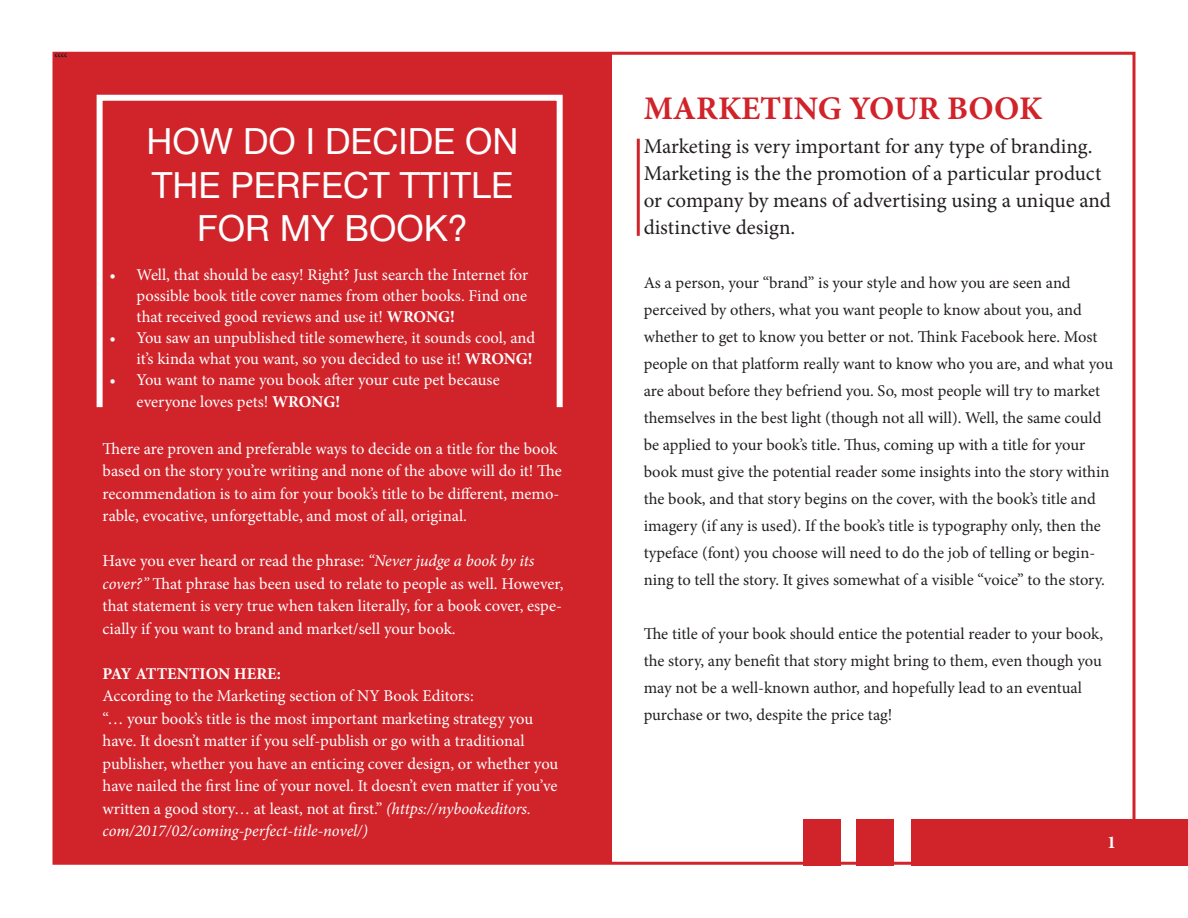
<style>
.page{position:relative;width:1188px;height:918px;background:#fff}
.page>*{position:absolute;margin:0;border:0;box-sizing:border-box;transform-origin:0 0}
.t1{font:36px "Helvetica Neue";color:#fff}
.t2{font:700 33px "Minion Pro";color:#d1232a}
.t3{font:21px/27px "Minion Pro";letter-spacing:-.005em;color:#231f20}
.t4{font:18px "Minion Pro";color:#231f20}
.t5{font:700 18px "Minion Pro";color:#fff}
.t6{font:16.5px/22.5px "Minion Pro";letter-spacing:-.005em;color:#fff}
.t7{font:16.5px/27px "Minion Pro";letter-spacing:-.005em;color:#231f20}
.t8{font:700 16.5px "Minion Pro";color:#fff}
.s1{font-weight:700}
.s2{font-style:italic}
</style>
<div class="page">
<div style="left:54px;top:52px;width:557px;height:812px;background:#d1232a"></div>
<div style="left:97px;top:95px;width:466px;height:315px;border:6px solid #fff"></div>
<hr style="left:637px;top:139px;width:3px;height:97px;background:#d1232a">
<div style="left:912px;top:819px;width:276px;height:47px;background:#d1232a"></div>
<div style="left:803px;top:819px;width:38px;height:47px;background:#d1232a"></div>
<div style="left:856px;top:819px;width:38px;height:47px;background:#d1232a"></div>
<p class="t4" style="left:54px;top:48px;width:15px">““</p>
<p class="t1" style="left:147px;top:115px;width:374px">HOW DO I DECIDE ON</p>
<p class="t1" style="left:152px;top:159px;width:363px">THE PERFECT TTITLE</p>
<p class="t1" style="left:197px;top:202px;width:272px">FOR MY BOOK?</p>
<p class="t6" style="left:137px;top:264px;width:393px;line-height:21px;text-align:justify;text-indent:-27px">• Well, that should be easy! Right? Just search the Internet for possible book title cover names from other books. Find one that received good reviews and use it! <span class="s1">WRONG!</span></p>
<p class="t6" style="left:110px;top:327px;width:427px;line-height:21px;text-align:right">• You saw an unpublished title somewhere, it sounds cool, and it’s kinda what you want, so you decided to use it! <span class="s1">WRONG!</span></p>
<p class="t6" style="left:137px;top:368px;width:365px;text-indent:-27px">• You want to name you book after your cute pet because everyone loves pets! <span class="s1">WRONG!</span></p>
<p class="t6" style="left:103px;top:437px;width:461px">There are proven and preferable ways to decide on a title for the book based on the story you’re writing and none of the above will do it! The recommendation is to aim for your book’s title to be different, memo&shy;rable, evocative, unforgettable, and most of all, original.</p>
<p class="t6" style="left:103px;top:550px;width:462px">Have you ever heard or read the phrase: <span class="s2">“Never judge a book by its cover?”</span> That phrase has been used to relate to people as well. However, that statement is very true when taken literally, for a book cover, espe&shy;cially if you want to brand and market/sell your book.</p>
<p class="t8" style="left:103px;top:662px;width:180px">PAY ATTENTION HERE:</p>
<p class="t6" style="left:103px;top:685px;width:373px">According to the Marketing section of NY Book Editors:</p>
<p class="t6" style="left:103px;top:707px;width:457px">“… your book’s title is the most important marketing strategy you have. It doesn’t matter if you self-publish or go with a traditional publisher, whether you have an enticing cover design, or whether you have nailed the first line of your novel. It doesn’t even matter if you’ve written a good story… at least, not at first.” <span class="s2">(https://nybookeditors. com/2017/02/coming-perfect-title-novel/)</span></p>
<p class="t2" style="left:644px;top:85px;width:400px">MARKETING YOUR BOOK</p>
<p class="t3" style="left:644px;top:133px;width:469px">Marketing is very important for any type of branding.<br>Marketing is the the promotion of a particular product or company by means of advertising using a unique and distinctive design.</p>
<p class="t7" style="left:644px;top:270px;width:471px">As a person, your “brand” is your style and how you are seen and perceived by others, what you want people to know about you, and whether to get to know you better or not. Think Facebook here. Most people on that platform really want to know who you are, and what you are about before they befriend you. So, most people will try to market themselves in the best light (though not all will). Well, the same could be applied to your book’s title. Thus, coming up with a title for your book must give the potential reader some insights into the story within the book, and that story begins on the cover, with the book’s title and imagery (if any is used). If the book’s title is typography only, then the typeface (font) you choose will need to do the job of telling or begin&shy;ning to tell the story. It gives somewhat of a visible “voice” to the story.</p>
<p class="t7" style="left:644px;top:621px;width:461px">The title of your book should entice the potential reader to your book, the story, any benefit that story might bring to them, even though you may not be a well-known author, and hopefully lead to an eventual purchase or two, despite the price tag!</p>
<p class="t5" style="left:1107px;top:829px;width:10px">1</p>
</div>
